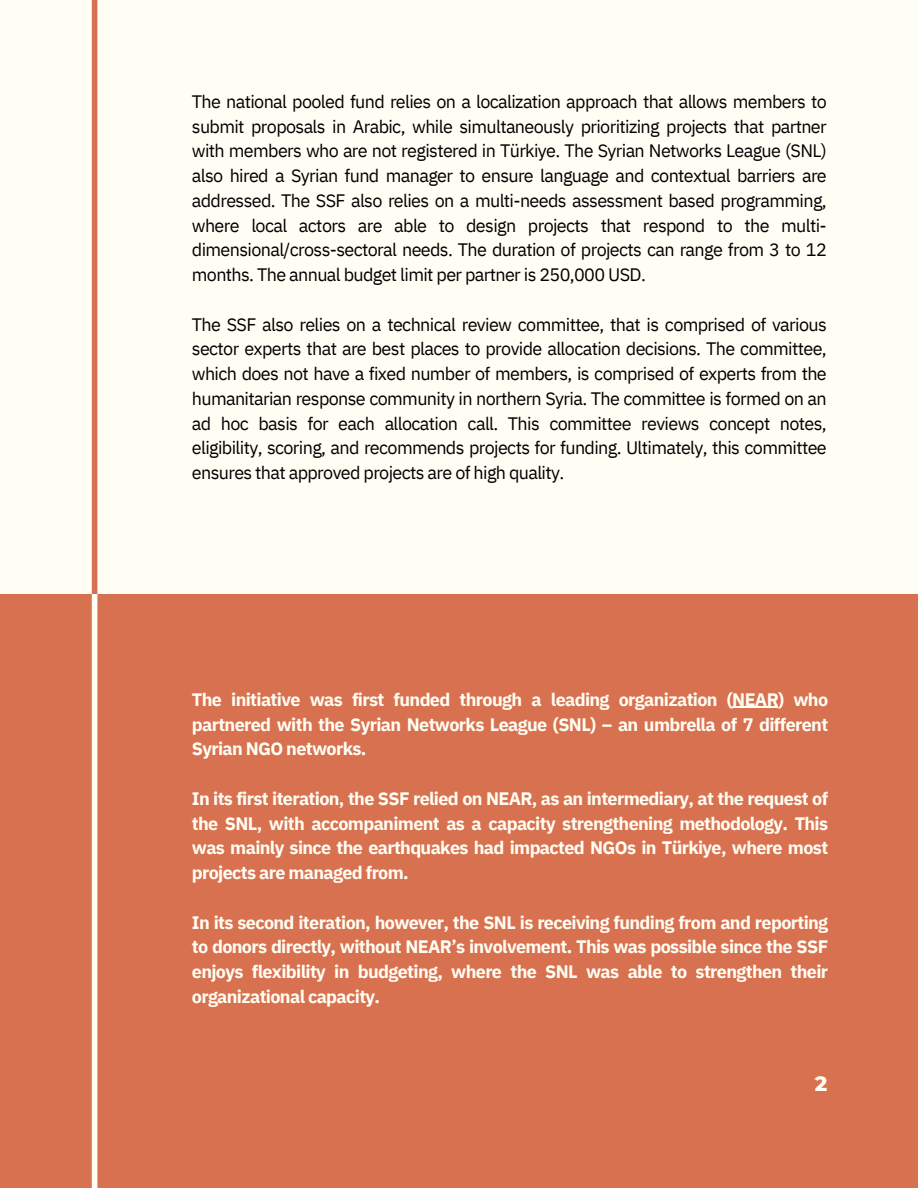
<style>
.page{position:relative;width:918px;height:1188px;background:#fffef4}
.page>*{position:absolute;margin:0;border:0;box-sizing:border-box;transform-origin:0 0}
.t1{font:800 21px "Montserrat";color:#fffef4}
.t2{font:18px/24.8px "IBM Plex Sans";letter-spacing:-.035em;color:#000;text-align:justify}
.t3{font:700 18px/24.8px "IBM Plex Sans";letter-spacing:-.035em;color:#fffef4;text-align:justify}
</style>
<div class="page">
<div style="left:0;top:594px;width:918px;height:594px;background:#d87150"></div>
<div style="left:92px;top:0;width:5px;height:610px;background:#d87150"></div>
<div style="left:92px;top:594px;width:5px;height:594px;background:#fffef4"></div>
<hr style="left:732px;top:707px;width:46px;height:1px;background:#fffef4">
<p class="t2" style="left:192px;top:89px;width:636px">The national pooled fund relies on a localization approach that allows members to submit proposals in Arabic, while simultaneously prioritizing projects that partner with members who are not registered in Türkiye. The Syrian Networks League (SNL) also hired a Syrian fund manager to ensure language and contextual barriers are addressed. The SSF also relies on a multi-needs assessment based programming, where local actors are able to design projects that respond to the multi&shy;dimensional/cross-sectoral needs. The duration of projects can range from 3 to 12 months. The annual budget limit per partner is 250,000 USD.</p>
<p class="t2" style="left:192px;top:312px;width:636px">The SSF also relies on a technical review committee, that is comprised of various sector experts that are best places to provide allocation decisions. The committee, which does not have a fixed number of members, is comprised of experts from the humanitarian response community in northern Syria. The committee is formed on an ad hoc basis for each allocation call. This committee reviews concept notes, eligibility, scoring, and recommends projects for funding. Ultimately, this committee ensures that approved projects are of high quality.</p>
<h1 class="t3" style="left:192px;top:687px;width:638px">The initiative was first funded through a leading organization (NEAR) who partnered with the Syrian Networks League (SNL) – an umbrella of 7 different Syrian NGO networks.</h1>
<h1 class="t3" style="left:192px;top:786px;width:638px">In its first iteration, the SSF relied on NEAR, as an intermediary, at the request of the SNL, with accompaniment as a capacity strengthening methodology. This was mainly since the earthquakes had impacted NGOs in Türkiye, where most projects are managed from.</h1>
<h1 class="t3" style="left:192px;top:909px;width:638px">In its second iteration, however, the SNL is receiving funding from and reporting to donors directly, without NEAR’s involvement. This was possible since the SSF enjoys flexibility in budgeting, where the SNL was able to strengthen their organizational capacity.</h1>
<p class="t1" style="left:815px;top:1071px;width:14px">2</p>
</div>
